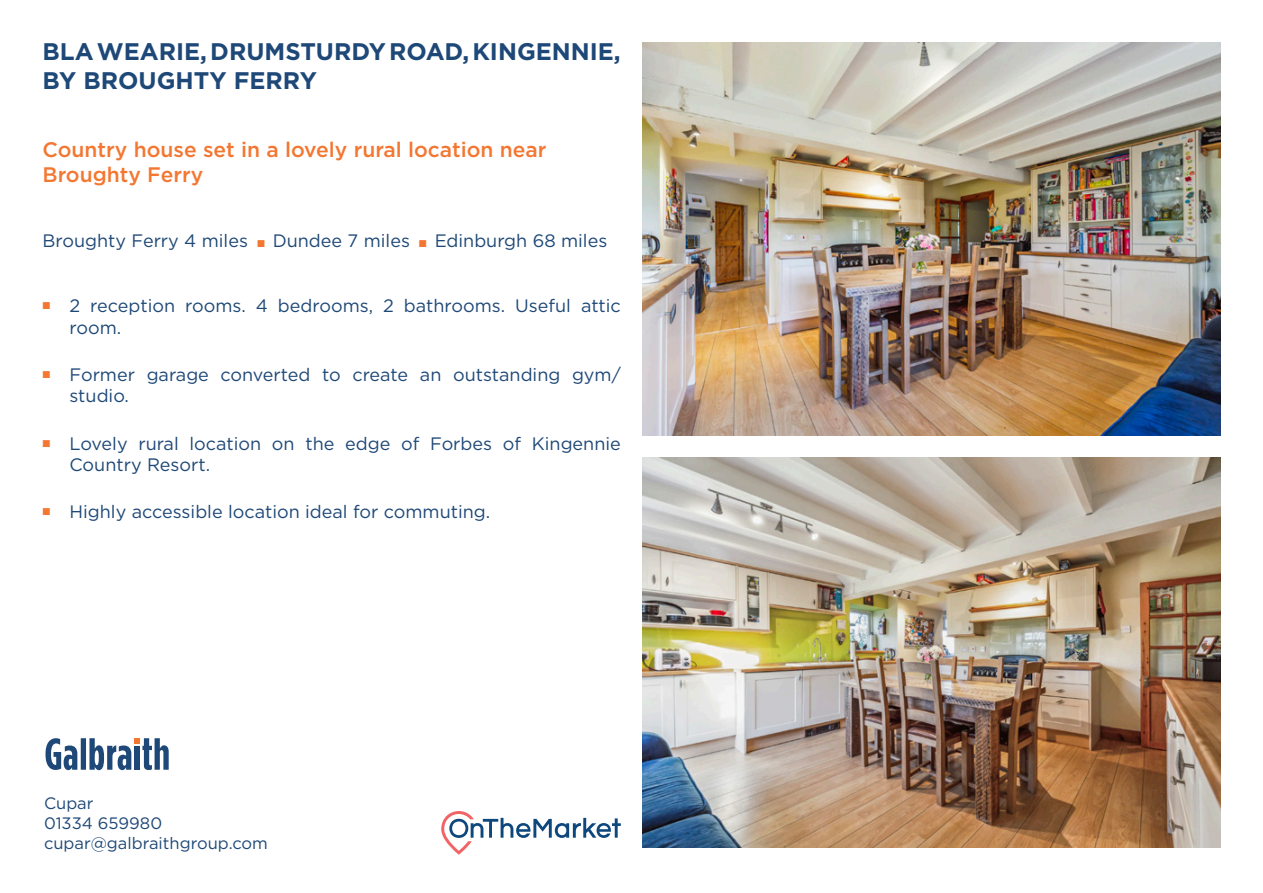
<style>
.page{position:relative;width:1263px;height:893px;background:#fff}
.page>*{position:absolute;margin:0;border:0;box-sizing:border-box;transform-origin:0 0}
.Headings_Text{font:700 24px/28.8px "Gotham HTF";color:#1e4877}
.t1{font:500 21px/25.2px "Gotham HTF";color:#f37731}
.t2{font:18px/21.6px "Gotham HTF";color:#1e4877}
.t3{font:16.5px "Gotham HTF";color:#1e4877}
.s1{font-family:"Proxima Nova";font-size:12px;color:#f37731}
</style>
<div class="page">
<svg style="left:46px;top:738px;width:123px;height:32px"></svg>
<div style="left:135px;top:746px;width:5px;height:24px;background:#1e4877"></div>
<img style="left:642px;top:42px;width:578px;height:394px">
<img style="left:642px;top:457px;width:578px;height:391px">
<svg style="left:441px;top:811px;width:180px;height:44px"></svg>
<p class="Headings_Text" style="left:43px;top:37px;width:580px">BLA WEARIE, DRUMSTURDY ROAD, KINGENNIE,<br>BY BROUGHTY FERRY</p>
<p class="t1" style="left:43px;top:137px;width:506px">Country house set in a lovely rural location near<br>Broughty Ferry</p>
<p class="t2" style="left:43px;top:230px;width:566px">Broughty Ferry 4 miles <span class="s1">■</span> Dundee 7 miles <span class="s1">■</span> Edinburgh 68 miles</p>
<p class="t2" style="left:70px;top:295px;width:553px;text-indent:-27px"><sup>■</sup> 2 reception rooms. 4 bedrooms, 2 bathrooms. Useful attic room.</p>
<p class="t2" style="left:70px;top:363px;width:553px;text-indent:-27px"><sup>■</sup> Former garage converted to create an outstanding gym/ studio.</p>
<p class="t2" style="left:70px;top:432px;width:553px;text-indent:-27px"><sup>■</sup> Lovely rural location on the edge of Forbes of Kingennie<br>Country Resort.</p>
<p class="t2" style="left:43px;top:501px;width:449px"><sup>■</sup> Highly accessible location ideal for commuting.</p>
<p class="t3" style="left:44px;top:794px;width:51px">Cupar</p>
<p class="t3" style="left:44px;top:814px;width:120px">01334 659980</p>
<p class="t3" style="left:44px;top:834px;width:225px">cupar@galbraithgroup.com</p>
</div>
